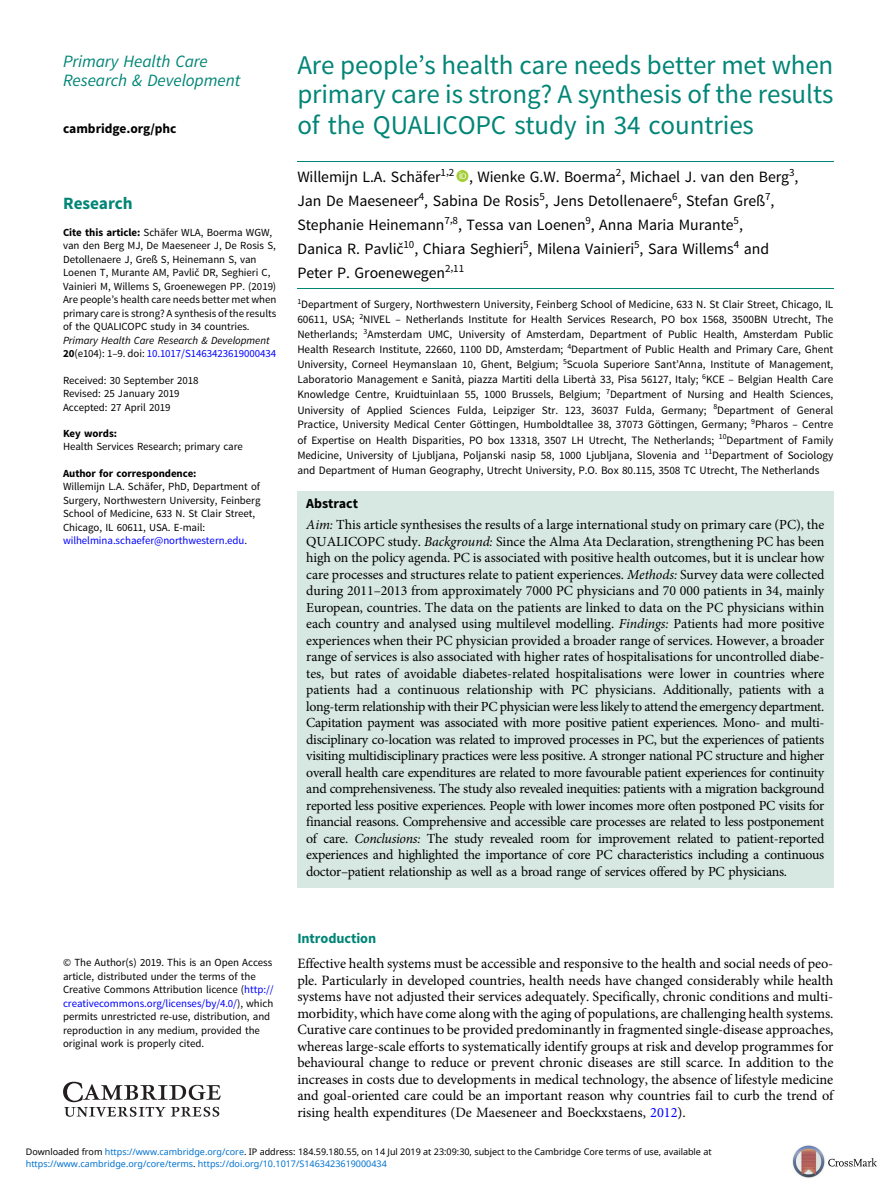
<style>
.page{position:relative;width:894px;height:1191px;background:#fff}
.page>*{position:absolute;margin:0;border:0;box-sizing:border-box;transform-origin:0 0}
.t1{font:27px/30px "Adv OT0 e 40 dc 65";color:#008576;text-align:justify}
.t2{font:17.25px/19.5px "Adv O Tcabc 3928.I";color:#008576}
.t3{font:17.25px "Adv O Ta 42 dc 7 d 3.B";color:#008576}
.t4{font:15.75px/24px "Adv OT0 e 40 dc 65";color:#000}
.t5{font:14.25px/16.5px "Adv OT1 ef 757 c 0";color:#000;text-align:justify}
.t6{font:14.25px "Adv O Ta 42 dc 7 d 3.B";color:#008576}
.t7{font:13.8px/16.5px "Adv OT1 ef 757 c 0";letter-spacing:-.015em;color:#000;text-align:justify}
.t8{font:13.8px "Adv O Ta 42 dc 7 d 3.B";color:#000}
.t9{font:13.5px "Adv O Ta 42 dc 7 d 3.B";color:#000}
.t10{font:11.25px/15px "Adv OT0 e 40 dc 65";color:#000;text-align:justify}
.t11{font:10.8px/13.5px "Adv OT0 e 40 dc 65";color:#000}
.t12{font:10.8px "Adv OT0 e 40 dc 65";color:#00f}
.t13{font:10.8px "Adv O Tcabc 3928.I";color:#000}
.t14{font:10.8px "Adv O Ta 42 dc 7 d 3.B";color:#000}
.t15{font:9px "Noto Sans";color:#000}
.t16{font:9px "Noto Sans";color:#0172cf}
.s1{font-family:"Adv O Ta 42 dc 7 d 3.B"}
.s2{font-style:inherit}
.s3{font-family:"Adv O Ta 42 dc 7 d 3.B";color:#000}
.s4{color:#000}
.s5{color:#00f}
.s6{font-family:"Adv OT7 d 6 df 7 ab.I"}
.s7{color:#0172cf}
</style>
<div class="page">
<svg style="left:63px;top:1081px;width:158px;height:35px"></svg>
<svg style="left:456px;top:170px;width:12px;height:12px"></svg>
<svg style="left:459px;top:172px;width:7px;height:7px"></svg>
<div style="left:297px;top:491px;width:536px;height:396px;background:#d7e8e3"></div>
<hr style="left:297px;top:161px;width:536px;height:1px;background:#008576">
<hr style="left:297px;top:288px;width:536px;height:1px;background:#008576">
<img style="left:792px;top:1145px;width:85px;height:33px">
<p class="t2" style="left:63px;top:52px;width:178px">Primary Health Care<br>Research &amp; Development</p>
<p class="t9" style="left:63px;top:123px;width:115px">cambridge.org/phc</p>
<p class="t3" style="left:63px;top:197px;width:71px">Research</p>
<p class="t11" style="left:63px;top:226px;width:214px"><span class="s1">Cite this article:</span> Schäfer WLA, Boerma WGW, van den Berg MJ, De Maeseneer J, De Rosis S, Detollenaere J, Greß S, Heinemann S, van Loenen T, Murante AM, Pavli<span class="s2">č</span> DR, Seghieri C, Vainieri M, Willems S, Groenewegen PP. (2019)<br>Are people<span class="s2">’</span>s health care needs better met when primary care is strong? A synthesis of the results of the QUALICOPC study in 34 countries.</p>
<p class="t13" style="left:63px;top:334px;width:208px">Primary Health Care Research &amp; Development</p>
<p class="t12" style="left:63px;top:349px;width:214px"><span class="s3">20</span><span class="s4">(e104): 1</span><span class="s4">–</span><span class="s4">9. doi:</span> 10.1017/S1463423619000434</p>
<p class="t11" style="left:63px;top:374px;width:137px">Received: 30 September 2018<br>Revised: 25 January 2019<br>Accepted: 27 April 2019</p>
<p class="t14" style="left:63px;top:429px;width:55px">Key words:</p>
<p class="t11" style="left:63px;top:441px;width:181px">Health Services Research; primary care</p>
<p class="t14" style="left:63px;top:469px;width:135px">Author for correspondence:</p>
<p class="t11" style="left:63px;top:480px;width:199px">Willemijn L.A. Schäfer, PhD, Department of Surgery, Northwestern University, Feinberg School of Medicine, 633 N. St Clair Street, Chicago, IL 60611, USA. E-mail: <span class="s5">wilhelmina.schaefer@northwestern.edu</span>.</p>
<h1 class="t1" style="left:297px;top:52px;width:537px">Are people<span class="s2">’</span>s health care needs better met when primary care is strong? A synthesis of the results of the QUALICOPC study in 34 countries</h1>
<p class="t4" style="left:297px;top:166px;width:502px">Willemijn L.A. Schäfer<sup>1</sup><sup>,</sup><sup>2</sup> , Wienke G.W. Boerma<sup>2</sup>, Michael J. van den Berg<sup>3</sup>, Jan De Maeseneer<sup>4</sup>, Sabina De Rosis<sup>5</sup>, Jens Detollenaere<sup>6</sup>, Stefan Greß<sup>7</sup>, Stephanie Heinemann<sup>7</sup><sup>,</sup><sup>8</sup>, Tessa van Loenen<sup>9</sup>, Anna Maria Murante<sup>5</sup>,<br>Danica R. Pavli<span class="s2">č</span><sup>10</sup>, Chiara Seghieri<sup>5</sup>, Milena Vainieri<sup>5</sup>, Sara Willems<sup>4</sup> and Peter P. Groenewegen<sup>2</sup><sup>,</sup><sup>11</sup></p>
<p class="t10" style="left:297px;top:298px;width:537px"><sup>1</sup>Department of Surgery, Northwestern University, Feinberg School of Medicine, 633 N. St Clair Street, Chicago, IL 60611, USA; <sup>2</sup>NIVEL <span class="s2">–</span> Netherlands Institute for Health Services Research, PO box 1568, 3500BN Utrecht, The Netherlands; <sup>3</sup>Amsterdam UMC, University of Amsterdam, Department of Public Health, Amsterdam Public Health Research Institute, 22660, 1100 DD, Amsterdam; <sup>4</sup>Department of Public Health and Primary Care, Ghent University, Corneel Heymanslaan 10, Ghent, Belgium; <sup>5</sup>Scuola Superiore Sant<span class="s2">’</span>Anna, Institute of Management, Laboratorio Management e Sanità, piazza Martiti della Libertà 33, Pisa 56127, Italy; <sup>6</sup>KCE <span class="s2">–</span> Belgian Health Care Knowledge Centre, Kruidtuinlaan 55, 1000 Brussels, Belgium; <sup>7</sup>Department of Nursing and Health Sciences, University of Applied Sciences Fulda, Leipziger Str. 123, 36037 Fulda, Germany; <sup>8</sup>Department of General Practice, University Medical Center Göttingen, Humboldtallee 38, 37073 Göttingen, Germany; <sup>9</sup>Pharos <span class="s2">–</span> Centre of Expertise on Health Disparities, PO box 13318, 3507 LH Utrecht, The Netherlands; <sup>10</sup>Department of Family Medicine, University of Ljubljana, Poljanski nasip 58, 1000 Ljubljana, Slovenia and <sup>11</sup>Department of Sociology and Department of Human Geography, Utrecht University, P.O. Box 80.115, 3508 TC Utrecht, The Netherlands</p>
<p class="t8" style="left:306px;top:498px;width:53px">Abstract</p>
<p class="t7" style="left:306px;top:517px;width:519px"><span class="s6">Aim:</span> This article synthesises the results of a large international study on primary care (PC), the QUALICOPC study. <span class="s6">Background:</span> Since the Alma Ata Declaration, strengthening PC has been high on the policy agenda. PC is associated with positive health outcomes, but it is unclear how care processes and structures relate to patient experiences. <span class="s6">Methods:</span> Survey data were collected during 2011<span class="s2">–</span>2013 from approximately 7000 PC physicians and 70 000 patients in 34, mainly European, countries. The data on the patients are linked to data on the PC physicians within each country and analysed using multilevel modelling. <span class="s6">Findings:</span> Patients had more positive experiences when their PC physician provided a broader range of services. However, a broader range of services is also associated with higher rates of hospitalisations for uncontrolled diabe&shy;tes, but rates of avoidable diabetes-related hospitalisations were lower in countries where patients had a continuous relationship with PC physicians. Additionally, patients with a long-term relationship with their PC physician were less likely to attend the emergency department.<br>Capitation payment was associated with more positive patient experiences. Mono- and multi&shy;disciplinary co-location was related to improved processes in PC, but the experiences of patients visiting multidisciplinary practices were less positive. A stronger national PC structure and higher overall health care expenditures are related to more favourable patient experiences for continuity and comprehensiveness. The study also revealed inequities: patients with a migration background reported less positive experiences. People with lower incomes more often postponed PC visits for financial reasons. Comprehensive and accessible care processes are related to less postponement of care. <span class="s6">Conclusions:</span> The study revealed room for improvement related to patient-reported experiences and highlighted the importance of core PC characteristics including a continuous doctor<span class="s2">–</span>patient relationship as well as a broad range of services offered by PC physicians.</p>
<p class="t6" style="left:297px;top:933px;width:80px">Introduction</p>
<p class="t5" style="left:297px;top:956px;width:537px">Effective health systems must be accessible and responsive to the health and social needs of peo&shy;ple. Particularly in developed countries, health needs have changed considerably while health systems have not adjusted their services adequately. Specifically, chronic conditions and multi&shy;morbidity, which have come along with the aging of populations, are challenging health systems.<br>Curative care continues to be provided predominantly in fragmented single-disease approaches, whereas large-scale efforts to systematically identify groups at risk and develop programmes for behavioural change to reduce or prevent chronic diseases are still scarce. In addition to the increases in costs due to developments in medical technology, the absence of lifestyle medicine and goal-oriented care could be an important reason why countries fail to curb the trend of rising health expenditures (De Maeseneer and Boeckxstaens, <span class="s5">2012</span>).</p>
<p class="t16" style="left:26px;top:1157px;width:362px">https://www.cambridge.org/core/terms<span class="s4">.</span> https://doi.org/10.1017/S1463423619000434</p>
<p class="t11" style="left:63px;top:956px;width:212px">© The Author(s) 2019. This is an Open Access article, distributed under the terms of the Creative Commons Attribution licence (<span class="s5">http:// creativecommons.org/licenses/by/4.0/</span>), which permits unrestricted re-use, distribution, and reproduction in any medium, provided the original work is properly cited.</p>
<p class="t15" style="left:26px;top:1145px;width:687px">Downloaded from <span class="s7">https://www.cambridge.org/core</span>. IP address: 184.59.180.55, on 14 Jul 2019 at 23:09:30, subject to the Cambridge Core terms of use, available at</p>
</div>
